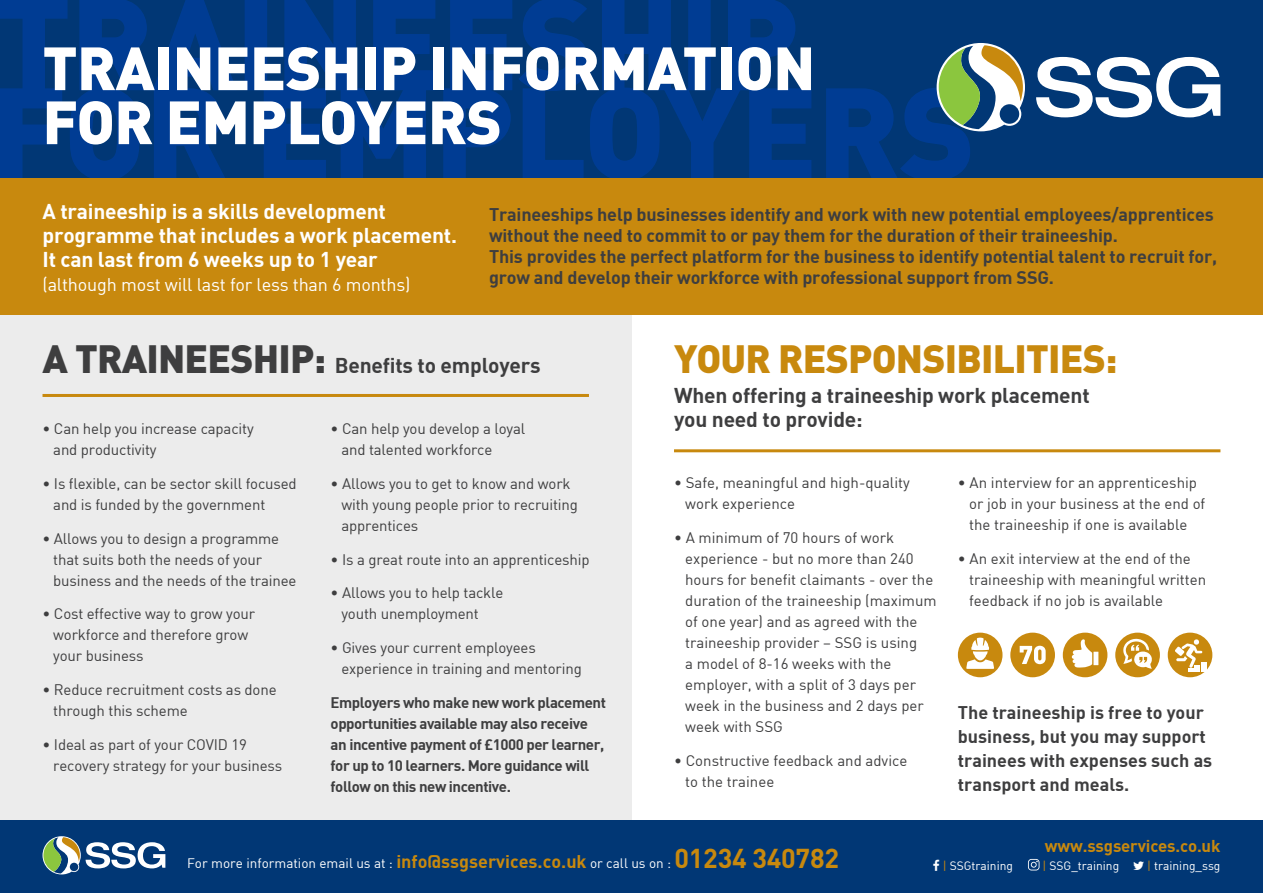
<style>
.page{position:relative;width:1263px;height:893px;background:#fff}
.page>*{position:absolute;margin:0;border:0;box-sizing:border-box;transform-origin:0 0}
.t1{font:900 60px/54px "DIN";letter-spacing:-.01em;color:#fff}
.t2{font:900 39px "DIN";letter-spacing:-.02em;color:#c8890e}
.t3{font:21px/24px "DIN Bold";letter-spacing:-.01em;color:#fff}
.t4{font:21px/24px "DIN Bold";letter-spacing:-.01em;color:#3e3e3f}
.t5{font:18px/24px "DIN Bold";letter-spacing:-.01em;color:#3e3e3f}
.t6{font:18px "DIN";letter-spacing:-.01em;color:#fff}
.t7{font:16.8px "DIN Bold";letter-spacing:-.01em;color:#c8890e}
.t8{font:15px/21px "DIN";letter-spacing:-.01em;color:#3e3e3f}
.t9{font:15px/21px "DIN Bold";letter-spacing:-.03em;color:#3e3e3f}
.t10{font:13.5px "DIN";color:#fff}
.t11{font:12px "DIN";color:#fff}
.t12{font:12px "DIN Regular Alternate";color:#fff}
.s1{font-family:"DIN";font-weight:900;font-size:39px}
.s2{font-family:"DIN Bold";font-size:18px;color:#c8890e}
.s3{font-weight:700;font-size:27px;color:#c8890e}
.s4{font-family:"DIN";color:#c8890e}
.s5{color:#c8890e}
</style>
<div class="page">
<div style="left:0;top:0;width:1263px;height:179px;background:#013775"></div>
<svg style="left:0;top:0;width:795px;height:88px;fill:#003c93"></svg>
<svg style="left:0;top:88px;width:970px;height:91px;fill:#003c93"></svg>
<div style="left:0;top:315px;width:631px;height:506px;background:#ececec"></div>
<div style="left:0;top:179px;width:1263px;height:136px;background:#c8890e"></div>
<hr style="left:674px;top:449px;width:546px;height:3px;background:#c8890e">
<hr style="left:43px;top:394px;width:546px;height:3px;background:#c8890e">
<svg style="left:1036px;top:57px;width:184px;height:60px"></svg>
<svg style="left:936px;top:43px;width:89px;height:88px"></svg>
<div style="left:1000px;top:104px;width:19px;height:20px;background:#013775;border-radius:50%"></div>
<div style="left:0;top:821px;width:1263px;height:72px;background:#013775"></div>
<svg style="left:43px;top:836px;width:122px;height:38px"></svg>
<div style="left:70px;top:863px;width:8px;height:8px;background:#013775;border-radius:50%"></div>
<svg style="left:1028px;top:859px;width:11px;height:11px"></svg>
<div style="left:1063px;top:633px;width:44px;height:44px;background:#c8890e;border-radius:50%"></div>
<svg style="left:1072px;top:639px;width:26px;height:28px"></svg>
<div style="left:958px;top:633px;width:44px;height:44px;background:#c8890e;border-radius:50%"></div>
<svg style="left:966px;top:637px;width:28px;height:32px"></svg>
<div style="left:1010px;top:633px;width:45px;height:44px;background:#c8890e;border-radius:50%"></div>
<svg style="left:1020px;top:646px;width:26px;height:18px"></svg>
<div style="left:1115px;top:633px;width:45px;height:44px;background:#c8890e;border-radius:50%"></div>
<svg style="left:1123px;top:639px;width:29px;height:30px"></svg>
<div style="left:1168px;top:633px;width:44px;height:44px;background:#c8890e;border-radius:50%"></div>
<div style="left:1201px;top:663px;width:6px;height:9px;background:#fff"></div>
<svg style="left:1175px;top:639px;width:27px;height:33px"></svg>
<h1 class="t1" style="left:43px;top:38px;width:774px">TRAINEESHIP INFORMATION<br>FOR EMPLOYERS</h1>
<h3 class="t3" style="left:43px;top:199px;width:416px">A traineeship is a skills development programme that includes a work placement.<br>It can last from 6 weeks up to 1 year</h3>
<p class="t6" style="left:43px;top:273px;width:369px">(although most will last for less than 6 months)</p>
<p class="t5" style="left:489px;top:204px;width:730px;line-height:21px">Traineeships help businesses identify and work with new potential employees/apprentices without the need to commit to or pay them for the duration of their traineeship.<br>This provides the perfect platform for the business to identify potential talent to recruit for, grow and develop their workforce with professional support from SSG.</p>
<h3 class="t4" style="left:43px;top:352px;width:500px"><span class="s1">A TRAINEESHIP:</span> Benefits to employers</h3>
<h2 class="t2" style="left:674px;top:333px;width:445px">YOUR RESPONSIBILITIES:</h2>
<h3 class="t4" style="left:674px;top:383px;width:417px">When offering a traineeship work placement you need to provide:</h3>
<p class="t8" style="left:341px;top:418px;width:185px;text-indent:-11px">• Can help you develop a loyal and talented workforce</p>
<p class="t8" style="left:341px;top:473px;width:238px;text-indent:-11px">• Allows you to get to know and work with young people prior to recruiting apprentices</p>
<p class="t8" style="left:331px;top:548px;width:260px">• Is a great route into an apprenticeship</p>
<p class="t8" style="left:341px;top:582px;width:164px;text-indent:-11px">• Allows you to help tackle youth unemployment</p>
<p class="t8" style="left:341px;top:637px;width:242px;text-indent:-11px">• Gives your current employees experience in training and mentoring</p>
<p class="t9" style="left:331px;top:691px;width:277px">Employers who make new work placement opportunities available may also receive an incentive payment of £1000 per learner, for up to 10 learners. More guidance will follow on this new incentive.</p>
<p class="t8" style="left:53px;top:418px;width:202px;text-indent:-11px">• Can help you increase capacity and productivity</p>
<p class="t8" style="left:53px;top:473px;width:245px;text-indent:-11px">• Is flexible, can be sector skill focused and is funded by the government</p>
<p class="t8" style="left:53px;top:527px;width:245px;text-indent:-11px">• Allows you to design a programme that suits both the needs of your business and the needs of the trainee</p>
<p class="t8" style="left:53px;top:603px;width:203px;text-indent:-11px">• Cost effective way to grow your workforce and therefore grow your business</p>
<p class="t8" style="left:53px;top:679px;width:225px;text-indent:-11px">• Reduce recruitment costs as done through this scheme</p>
<p class="t8" style="left:53px;top:734px;width:230px;text-indent:-11px">• Ideal as part of your COVID 19 recovery strategy for your business</p>
<p class="t8" style="left:685px;top:472px;width:226px;text-indent:-11px">• Safe, meaningful and high-quality work experience</p>
<p class="t8" style="left:685px;top:527px;width:253px;text-indent:-11px">• A minimum of 70 hours of work experience - but no more than 240 hours for benefit claimants - over the duration of the traineeship (maximum of one year) and as agreed with the traineeship provider – SSG is using<br>a model of 8-16 weeks with the employer, with a split of 3 days per week in the business and 2 days per week with SSG</p>
<p class="t8" style="left:685px;top:750px;width:224px;text-indent:-11px">• Constructive feedback and advice to the trainee</p>
<p class="t8" style="left:969px;top:472px;width:238px;text-indent:-11px">• An interview for an apprenticeship or job in your business at the end of the traineeship if one is available</p>
<p class="t8" style="left:969px;top:548px;width:239px;text-indent:-11px">• An exit interview at the end of the traineeship with meaningful written feedback if no job is available</p>
<p class="t5" style="left:958px;top:699px;width:256px">The traineeship is free to your business, but you may support trainees with expenses such as transport and meals.</p>
<p class="t10" style="left:187px;top:854px;width:653px">For more information email us at : <span class="s2">info@ssgservices.co.uk</span> or call us on : <span class="s3">01234 340782</span></p>
<p class="t7" style="left:1045px;top:834px;width:177px">www.ssgservices.co.uk</p>
<p class="t12" style="left:943px;top:858px;width:72px"><span class="s4">|</span> SSGtraining</p>
<p class="t11" style="left:1042px;top:858px;width:78px"><span class="s5">|</span> SSG_training</p>
<p class="t11" style="left:1147px;top:858px;width:75px"><span class="s5">|</span> training_ssg</p>
</div>
